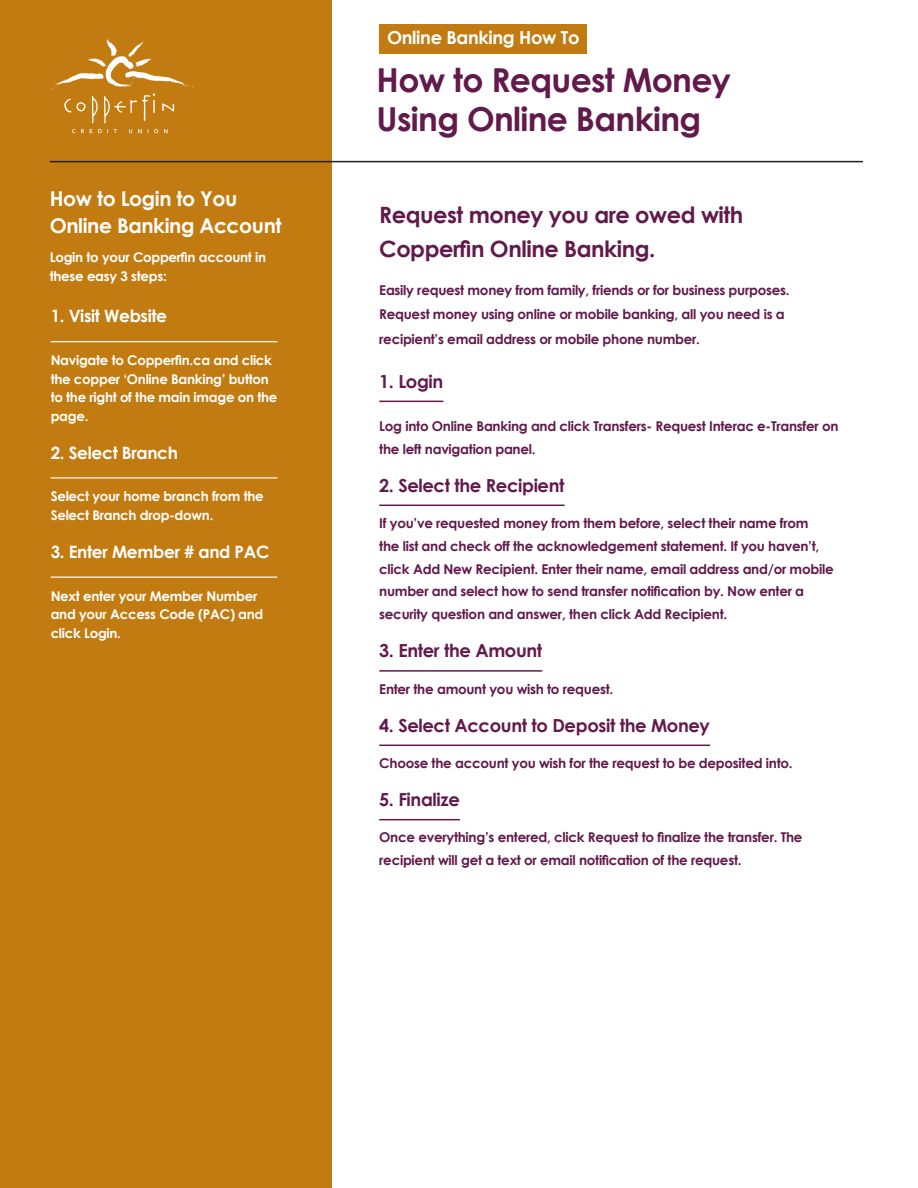
<style>
.page{position:relative;width:918px;height:1188px;background:#fff}
.page>*{position:absolute;margin:0;border:0;box-sizing:border-box;transform-origin:0 0}
.t1{font:700 33px/39.3px "Century Gothic";letter-spacing:-.02em;color:#62194b}
.t2{font:700 22.5px/33.6px "Century Gothic";letter-spacing:-.02em;color:#62194b}
.t3{font:700 20.4px/26.8px "Century Gothic";letter-spacing:-.02em;color:#fff}
.t4{font:700 18px "Century Gothic";letter-spacing:-.02em;color:#62194b}
.t5{font:700 18px "Century Gothic";letter-spacing:-.02em;color:#fff}
.t6{font:700 17.1px "Century Gothic";letter-spacing:-.02em;color:#fff}
.t7{font:700 13.5px/22.8px "Century Gothic";letter-spacing:-.02em;color:#62194b}
.t8{font:700 13.35px/18.5px "Century Gothic";letter-spacing:-.02em;color:#fff}
</style>
<div class="page">
<div style="left:0;top:0;width:332px;height:1188px;background:#c27b11"></div>
<hr style="left:379px;top:401px;width:64px;height:1px;background:#62194b">
<hr style="left:379px;top:505px;width:186px;height:1px;background:#62194b">
<hr style="left:379px;top:670px;width:163px;height:2px;background:#62194b">
<hr style="left:379px;top:745px;width:331px;height:1px;background:#62194b">
<hr style="left:379px;top:819px;width:81px;height:1px;background:#62194b">
<svg style="left:72px;top:129px;width:96px;height:4px"></svg>
<svg style="left:51px;top:38px;width:143px;height:85px"></svg>
<div style="left:379px;top:24px;width:208px;height:30px;background:#c27b11"></div>
<hr style="left:50px;top:161px;width:813px;height:1px;background:#231f20">
<hr style="left:51px;top:341px;width:226px;height:1px;background:#fff">
<hr style="left:51px;top:477px;width:226px;height:1px;background:#fff">
<hr style="left:51px;top:577px;width:226px;height:1px;background:#fff">
<h3 class="t3" style="left:50px;top:185px;width:233px">How to Login to You<br>Online Banking Account</h3>
<p class="t8" style="left:50px;top:248px;width:218px">Login to your Copperfin account in these easy 3 steps:</p>
<p class="t6" style="left:51px;top:305px;width:118px">1. Visit Website</p>
<p class="t8" style="left:51px;top:351px;width:228px">Navigate to Copperfin.ca and click the copper ‘Online Banking’ button to the right of the main image on the page.</p>
<p class="t6" style="left:51px;top:442px;width:129px">2. Select Branch</p>
<p class="t8" style="left:51px;top:487px;width:215px">Select your home branch from the<br>Select Branch drop-down.</p>
<p class="t6" style="left:51px;top:541px;width:220px">3. Enter Member # and PAC</p>
<p class="t8" style="left:51px;top:586px;width:214px">Next enter your Member Number and your Access Code (PAC) and click Login.</p>
<h3 class="t5" style="left:387px;top:26px;width:194px">Online Banking How To</h3>
<h1 class="t1" style="left:377px;top:59px;width:356px">How to Request Money<br>Using Online Banking</h1>
<h2 class="t2" style="left:379px;top:198px;width:366px">Request money you are owed with<br>Copperfin Online Banking.</h2>
<p class="t7" style="left:379px;top:277px;width:412px;line-height:24.6px">Easily request money from family, friends or for business purposes.<br>Request money using online or mobile banking, all you need is a recipient’s email address or mobile phone number.</p>
<h3 class="t4" style="left:379px;top:370px;width:66px">1. Login</h3>
<p class="t7" style="left:379px;top:414px;width:461px">Log into Online Banking and click Transfers- Request Interac e-Transfer on the left navigation panel.</p>
<h3 class="t4" style="left:379px;top:474px;width:187px">2. Select the Recipient</h3>
<p class="t7" style="left:379px;top:511px;width:456px">If you’ve requested money from them before, select their name from<br>the list and check off the acknowledgement statement. If you haven’t, click Add New Recipient. Enter their name, email address and/or mobile number and select how to send transfer notification by. Now enter a security question and answer, then click Add Recipient.</p>
<h3 class="t4" style="left:379px;top:640px;width:165px">3. Enter the Amount</h3>
<p class="t7" style="left:379px;top:677px;width:236px">Enter the amount you wish to request.</p>
<h3 class="t4" style="left:379px;top:714px;width:332px">4. Select Account to Deposit the Money</h3>
<p class="t7" style="left:379px;top:751px;width:415px">Choose the account you wish for the request to be deposited into.</p>
<h3 class="t4" style="left:379px;top:788px;width:82px">5. Finalize</h3>
<p class="t7" style="left:379px;top:826px;width:425px">Once everything’s entered, click Request to finalize the transfer. The recipient will get a text or email notification of the request.</p>
</div>
